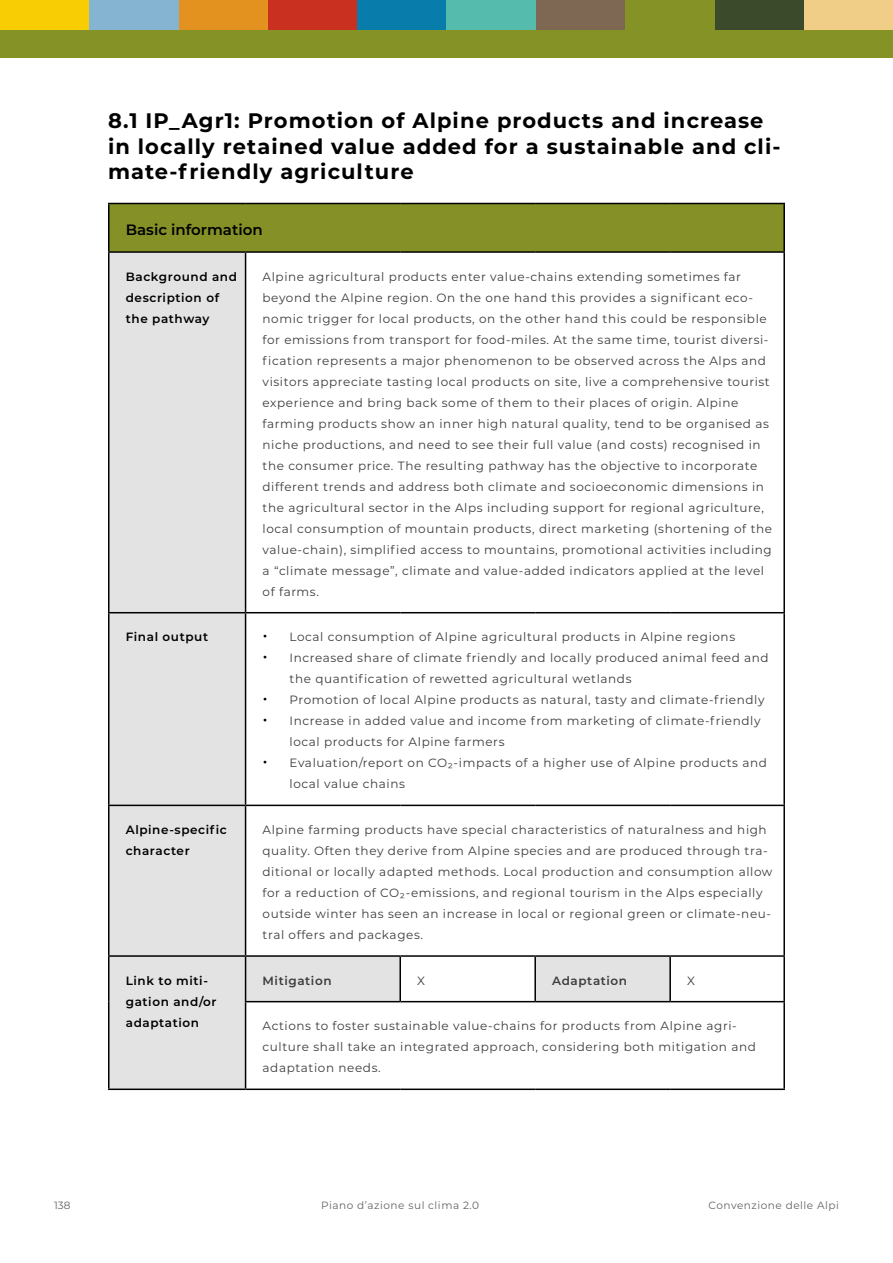
<style>
.page{position:relative;width:893px;height:1263px;background:#fff}
.page>*{position:absolute;margin:0;border:0;box-sizing:border-box;transform-origin:0 0}
.t1{font:700 21px/25.2px "Montserrat";letter-spacing:.05em;color:#000}
.t2{font:600 15px "Montserrat";color:#000}
.t3{font:12px/21px "Montserrat";letter-spacing:.05em;color:#3c3c3b}
.t4{font:600 12px/21px "Montserrat";letter-spacing:.05em;color:#000}
.t5{font:600 12px "Montserrat";letter-spacing:.05em;color:#3c3c3b}
.t6{font:10.5px "Montserrat";letter-spacing:.05em;color:#646363}
.s1{font-size:18px;color:#000}
</style>
<div class="page">
<div style="left:804px;top:0;width:89px;height:30px;background:#f0ce88"></div>
<div style="left:536px;top:0;width:89px;height:30px;background:#7e6753"></div>
<div style="left:714px;top:0;width:90px;height:30px;background:#3b4a2a"></div>
<div style="left:625px;top:0;width:89px;height:30px;background:#859225"></div>
<div style="left:0;top:0;width:89px;height:30px;background:#f9cd04"></div>
<div style="left:268px;top:0;width:89px;height:30px;background:#ca301f"></div>
<div style="left:179px;top:0;width:89px;height:30px;background:#e3921f"></div>
<div style="left:89px;top:0;width:90px;height:30px;background:#85b4d3"></div>
<div style="left:357px;top:0;width:89px;height:30px;background:#087dab"></div>
<div style="left:446px;top:0;width:90px;height:30px;background:#55bbad"></div>
<div style="left:109px;top:203px;width:675px;height:49px;background:#859126"></div>
<svg style="left:110px;top:253px;width:560px;height:835px"></svg>
<hr style="left:108px;top:203px;width:138px;height:1px;background:#000">
<hr style="left:108px;top:204px;width:2px;height:47px;background:#000">
<hr style="left:246px;top:203px;width:154px;height:1px;background:#000">
<hr style="left:400px;top:203px;width:135px;height:1px;background:#000">
<hr style="left:535px;top:203px;width:135px;height:1px;background:#000">
<hr style="left:670px;top:203px;width:115px;height:1px;background:#000">
<hr style="left:783px;top:204px;width:2px;height:47px;background:#000">
<hr style="left:108px;top:251px;width:138px;height:2px;background:#000">
<hr style="left:108px;top:253px;width:2px;height:359px;background:#000">
<hr style="left:246px;top:251px;width:154px;height:2px;background:#000">
<hr style="left:245px;top:253px;width:1px;height:359px;background:#000">
<hr style="left:400px;top:251px;width:135px;height:2px;background:#000">
<hr style="left:535px;top:251px;width:135px;height:2px;background:#000">
<hr style="left:670px;top:251px;width:115px;height:2px;background:#000">
<hr style="left:783px;top:253px;width:2px;height:359px;background:#000">
<hr style="left:108px;top:612px;width:138px;height:1px;background:#000">
<hr style="left:108px;top:613px;width:2px;height:192px;background:#000">
<hr style="left:246px;top:612px;width:154px;height:1px;background:#000">
<hr style="left:245px;top:613px;width:1px;height:192px;background:#000">
<hr style="left:400px;top:612px;width:135px;height:1px;background:#000">
<hr style="left:535px;top:612px;width:135px;height:1px;background:#000">
<hr style="left:670px;top:612px;width:115px;height:1px;background:#000">
<hr style="left:783px;top:613px;width:2px;height:192px;background:#000">
<hr style="left:108px;top:805px;width:138px;height:1px;background:#000">
<hr style="left:108px;top:806px;width:2px;height:149px;background:#000">
<hr style="left:246px;top:805px;width:154px;height:1px;background:#000">
<hr style="left:245px;top:806px;width:1px;height:149px;background:#000">
<hr style="left:400px;top:805px;width:135px;height:1px;background:#000">
<hr style="left:535px;top:805px;width:135px;height:1px;background:#000">
<hr style="left:670px;top:805px;width:115px;height:1px;background:#000">
<hr style="left:783px;top:806px;width:2px;height:149px;background:#000">
<hr style="left:108px;top:955px;width:138px;height:2px;background:#000">
<hr style="left:108px;top:957px;width:2px;height:45px;background:#000">
<hr style="left:246px;top:955px;width:154px;height:2px;background:#000">
<hr style="left:245px;top:957px;width:1px;height:44px;background:#000">
<hr style="left:400px;top:955px;width:135px;height:2px;background:#000">
<hr style="left:399px;top:957px;width:2px;height:44px;background:#000">
<hr style="left:535px;top:955px;width:135px;height:2px;background:#000">
<hr style="left:534px;top:957px;width:2px;height:44px;background:#000">
<hr style="left:670px;top:955px;width:115px;height:2px;background:#000">
<hr style="left:669px;top:957px;width:2px;height:44px;background:#000">
<hr style="left:783px;top:957px;width:2px;height:44px;background:#000">
<hr style="left:108px;top:1002px;width:2px;height:86px;background:#000">
<hr style="left:245px;top:1001px;width:155px;height:1px;background:#000">
<hr style="left:245px;top:1002px;width:1px;height:86px;background:#000">
<hr style="left:400px;top:1001px;width:135px;height:1px;background:#000">
<hr style="left:535px;top:1001px;width:135px;height:1px;background:#000">
<hr style="left:670px;top:1001px;width:115px;height:1px;background:#000">
<hr style="left:783px;top:1002px;width:2px;height:86px;background:#000">
<hr style="left:108px;top:1088px;width:138px;height:2px;background:#000">
<hr style="left:246px;top:1088px;width:154px;height:2px;background:#000">
<hr style="left:400px;top:1088px;width:135px;height:2px;background:#000">
<hr style="left:535px;top:1088px;width:135px;height:2px;background:#000">
<hr style="left:670px;top:1088px;width:115px;height:2px;background:#000">
<div style="left:0;top:30px;width:893px;height:28px;background:#859225"></div>
<h1 class="t1" style="left:108px;top:107px;width:674px">8.1 IP_Agr1: Promotion of Alpine products and increase in locally retained value added for a sustainable and cli&shy;mate-friendly agriculture</h1>
<p class="t2" style="left:126px;top:219px;width:138px">Basic information</p>
<p class="t4" style="left:126px;top:265px;width:113px">Background and description of the pathway</p>
<p class="t3" style="left:263px;top:265px;width:511px">Alpine agricultural products enter value-chains extending sometimes far beyond the Alpine region. On the one hand this provides a significant eco&shy;nomic trigger for local products, on the other hand this could be responsible for emissions from transport for food-miles. At the same time, tourist diversi&shy;fication represents a major phenomenon to be observed across the Alps and visitors appreciate tasting local products on site, live a comprehensive tourist experience and bring back some of them to their places of origin. Alpine farming products show an inner high natural quality, tend to be organised as niche productions, and need to see their full value (and costs) recognised in the consumer price. The resulting pathway has the objective to incorporate different trends and address both climate and socioeconomic dimensions in the agricultural sector in the Alps including support for regional agriculture, local consumption of mountain products, direct marketing (shortening of the value-chain), simplified access to mountains, promotional activities including a “climate message”, climate and value-added indicators applied at the level of farms.</p>
<p class="t4" style="left:126px;top:626px;width:84px">Final output</p>
<p class="t3" style="left:263px;top:626px;width:474px"><span class="s1">•</span> Local consumption of Alpine agricultural products in Alpine regions</p>
<p class="t3" style="left:290px;top:647px;width:481px;text-indent:-27px"><span class="s1">•</span> Increased share of climate friendly and locally produced animal feed and the quantification of rewetted agricultural wetlands</p>
<p class="t3" style="left:263px;top:689px;width:503px"><span class="s1">•</span> Promotion of local Alpine products as natural, tasty and climate-friendly</p>
<p class="t3" style="left:290px;top:710px;width:473px;text-indent:-27px"><span class="s1">•</span> Increase in added value and income from marketing of climate-friendly local products for Alpine farmers</p>
<p class="t3" style="left:290px;top:752px;width:479px;text-indent:-27px"><span class="s1">•</span> Evaluation/report on CO2-impacts of a higher use of Alpine products and local value chains</p>
<p class="t4" style="left:126px;top:819px;width:103px">Alpine-specific character</p>
<p class="t3" style="left:263px;top:819px;width:511px">Alpine farming products have special characteristics of naturalness and high quality. Often they derive from Alpine species and are produced through tra&shy;ditional or locally adapted methods. Local production and consumption allow for a reduction of CO2-emissions, and regional tourism in the Alps especially outside winter has seen an increase in local or regional green or climate-neu&shy;tral offers and packages.</p>
<p class="t4" style="left:126px;top:969px;width:92px">Link to miti&shy;gation and/or adaptation</p>
<p class="t5" style="left:263px;top:972px;width:71px">Mitigation</p>
<p class="t3" style="left:417px;top:969px;width:9px">X</p>
<p class="t5" style="left:552px;top:972px;width:76px">Adaptation</p>
<p class="t3" style="left:687px;top:969px;width:9px">X</p>
<p class="t3" style="left:263px;top:1015px;width:495px">Actions to foster sustainable value-chains for products from Alpine agri&shy;culture shall take an integrated approach, considering both mitigation and adaptation needs.</p>
<p class="t6" style="left:54px;top:1198px;width:18px">138</p>
<p class="t6" style="left:321px;top:1198px;width:159px">Piano d’azione sul clima 2.0</p>
<p class="t6" style="left:709px;top:1198px;width:132px">Convenzione delle Alpi</p>
</div>
